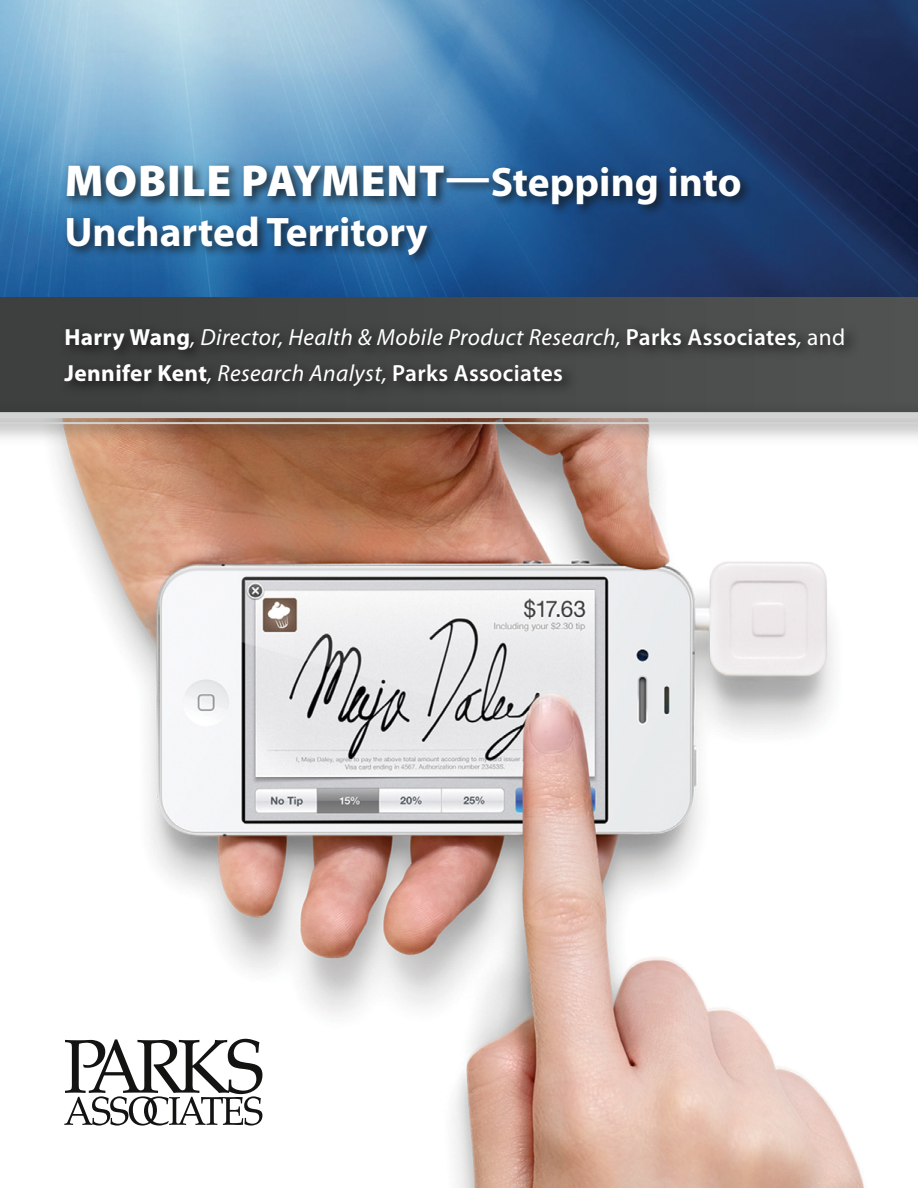
<style>
.page{position:relative;width:918px;height:1188px;background:#fff}
.page>*{position:absolute;margin:0;border:0;box-sizing:border-box;transform-origin:0 0}
.t1{font:900 44.85px "Myriad Pro";letter-spacing:.02em;color:#fff}
.t2{font:700 41.4px "Myriad Pro";color:#fff}
.t3{font:italic 23.4px/35.5px "Myriad Pro";letter-spacing:.015em;color:#fff}
.s1{font-weight:700}
.s2{font-weight:700;font-size:41.4px}
.s3{font-weight:700;font-style:normal}
.s4{font-weight:600;font-style:normal}
.s5{font-style:normal}
</style>
<div class="page">
<img style="left:0;top:0;width:918px;height:298px">
<img style="left:54px;top:447px;width:811px;height:741px">
<div style="left:63px;top:162px;width:690px;height:106px;background:#121212;opacity:.77"></div>
<svg style="left:64px;top:1039px;width:198px;height:87px"></svg>
<div style="left:0;top:298px;width:918px;height:114px;background:#464948"></div>
<svg style="left:61px;top:325px;width:762px;height:69px;fill:#3e4040"></svg>
<div style="left:0;top:401px;width:918px;height:46px;background:#121212;opacity:.6"></div>
<div style="left:0;top:412px;width:918px;height:6px;background:#d0d3d2"></div>
<hr style="left:0;top:422px;width:918px;height:2px;background:#d0d3d2">
<h1 class="t1" style="left:65px;top:151px;width:678px">MOBILE PAYMENT<span class="s1">—</span><span class="s2">Stepping into</span></h1>
<h2 class="t2" style="left:64px;top:205px;width:365px">Uncharted Territory</h2>
<p class="t3" style="left:64px;top:319px;width:783px"><span class="s3">Harry Wang</span>, Director, Health &amp; Mobile Product Research, <span class="s4">Parks Associates</span>, <span class="s5">and<br></span><span class="s3">Jennifer Kent</span>, Research Analyst, <span class="s4">Parks Associates</span></p>
</div>
